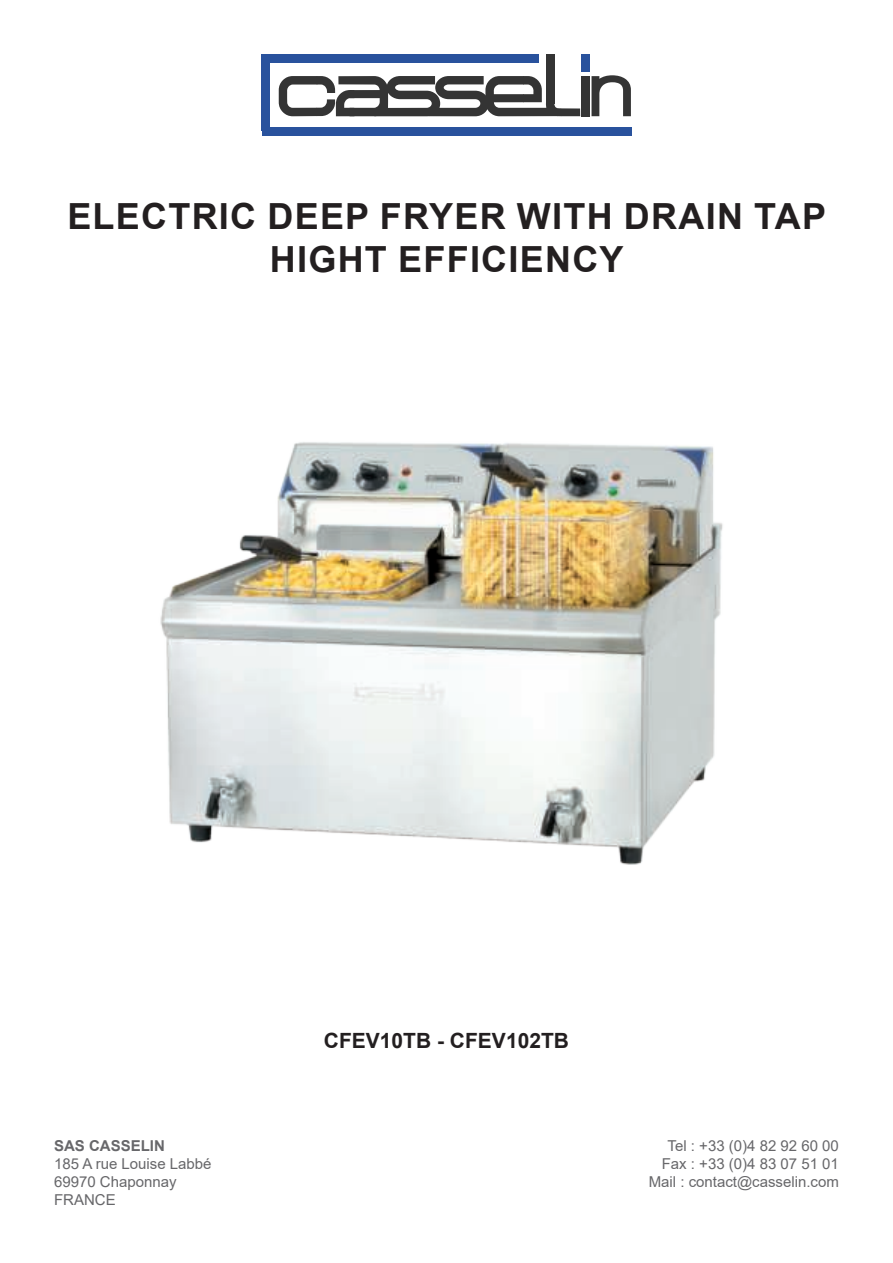
<style>
.page{position:relative;width:893px;height:1263px;background:#fff}
.page>*{position:absolute;margin:0;border:0;box-sizing:border-box;transform-origin:0 0}
.t1{font:700 36px/43.2px "Arial";letter-spacing:.035em;color:#231f20;text-align:center}
.t2{font:700 21px "Arial";color:#231f20}
.t3{font:15px/18px "Arial";color:#67676a}
.t4{font:700 15px "Arial";color:#67676a}
</style>
<div class="page">
<div style="left:262px;top:59px;width:8px;height:72px;background:#29529d"></div>
<div style="left:262px;top:127px;width:369px;height:8px;background:#29529d"></div>
<div style="left:262px;top:54px;width:277px;height:9px;background:#29529d"></div>
<div style="left:582px;top:76px;width:8px;height:40px;background:#343434"></div>
<div style="left:546px;top:54px;width:8px;height:50px;background:#343434"></div>
<div style="left:561px;top:108px;width:19px;height:8px;background:#343434"></div>
<svg style="left:279px;top:76px;width:282px;height:40px"></svg>
<svg style="left:591px;top:75px;width:40px;height:41px"></svg>
<div style="left:582px;top:54px;width:8px;height:17px;background:#29529d"></div>
<img style="left:160px;top:442px;width:563px;height:423px">
<h1 class="t1" style="left:67px;top:197px;width:760px">ELECTRIC DEEP FRYER WITH DRAIN TAP<br>HIGHT EFFICIENCY</h1>
<p class="t4" style="left:54px;top:1140px;width:112px">SAS CASSELIN</p>
<p class="t3" style="left:54px;top:1156px;width:159px">185 A rue Louise Labbé<br>69970 Chaponnay<br>FRANCE</p>
<h2 class="t2" style="left:324px;top:1033px;width:247px">CFEV10TB - CFEV102TB</h2>
<p class="t3" style="left:649px;top:1138px;width:192px;text-align:right">Tel : +33 (0)4 82 92 60 00<br>Fax : +33 (0)4 83 07 51 01<br>Mail : contact@casselin.com</p>
</div>
